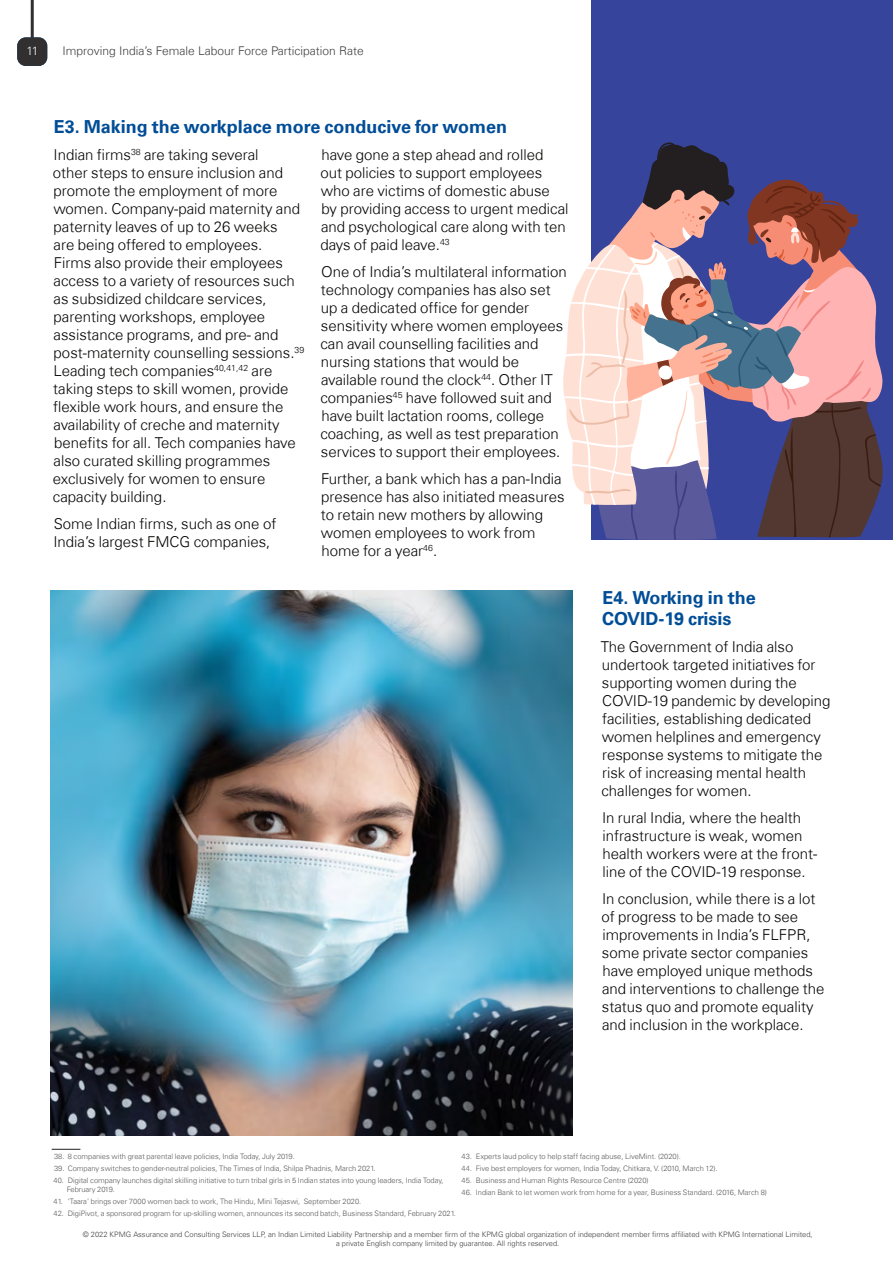
<style>
.page{position:relative;width:893px;height:1263px;background:#fff}
.page>*{position:absolute;margin:0;border:0;box-sizing:border-box;transform-origin:0 0}
.t1{font:700 18px/21px "Universfor KPMG";color:#014d97}
.t2{font:300 15px/18px "Universfor KPMG";color:#040503}
.t3{font:300 12px "Universfor KPMG";color:#3e3e3f}
.t4{font:300 12px "Universfor KPMG";color:#fff}
.t5{font:300 7.5px/9px "Universfor KPMG";color:#57585a}
.t6{font:300 7.5px/9px "Universfor KPMG";color:#3e3e3f;text-align:center}
</style>
<div class="page">
<div style="left:591px;top:0;width:302px;height:540px;background:#36449c"></div>
<img style="left:51px;top:590px;width:522px;height:545px">
<svg style="left:563px;top:142px;width:320px;height:398px"></svg>
<svg style="left:52px;top:1149px;width:28px;height:1px"></svg>
<hr style="left:31px;top:0;width:3px;height:46px;background:#312f30">
<div style="left:17px;top:37px;width:30px;height:29px;background:#312f30;border-radius:9px"></div>
<p class="t4" style="left:26px;top:44px;width:13px">11</p>
<p class="t3" style="left:63px;top:44px;width:303px">Improving India’s Female Labour Force Participation Rate</p>
<p class="t1" style="left:54px;top:117px;width:455px">E3. Making the workplace more conducive for women</p>
<p class="t2" style="left:53px;top:146px;width:253px">Indian firms<sup>38</sup> are taking several<br>other steps to ensure inclusion and promote the employment of more women. Company-paid maternity and paternity leaves of up to 26 weeks<br>are being offered to employees.<br>Firms also provide their employees access to a variety of resources such as subsidized childcare services, parenting workshops, employee assistance programs, and pre- and post-maternity counselling sessions.<sup>39<br></sup>Leading tech companies<sup>40,41,42</sup> are taking steps to skill women, provide flexible work hours, and ensure the availability of creche and maternity benefits for all. Tech companies have also curated skilling programmes exclusively for women to ensure capacity building.</p>
<p class="t2" style="left:53px;top:515px;width:224px">Some Indian firms, such as one of<br>India’s largest FMCG companies,</p>
<p class="t2" style="left:320px;top:146px;width:250px">have gone a step ahead and rolled<br>out policies to support employees who are victims of domestic abuse by providing access to urgent medical and psychological care along with ten days of paid leave.<sup>43</sup></p>
<p class="t2" style="left:320px;top:263px;width:248px">One of India’s multilateral information technology companies has also set up a dedicated office for gender sensitivity where women employees can avail counselling facilities and nursing stations that would be available round the clock<sup>44</sup>. Other IT companies<sup>45</sup> have followed suit and have built lactation rooms, college coaching, as well as test preparation services to support their employees.</p>
<p class="t2" style="left:321px;top:470px;width:245px">Further, a bank which has a pan-India presence has also initiated measures to retain new mothers by allowing women employees to work from home for a year<sup>46</sup>.</p>
<p class="t1" style="left:602px;top:588px;width:155px">E4. Working in the<br>COVID-19 crisis</p>
<p class="t2" style="left:601px;top:638px;width:231px">The Government of India also undertook targeted initiatives for supporting women during the<br>COVID-19 pandemic by developing facilities, establishing dedicated women helplines and emergency response systems to mitigate the risk of increasing mental health challenges for women.</p>
<p class="t2" style="left:602px;top:809px;width:217px">In rural India, where the health infrastructure is weak, women health workers were at the front&shy;line of the COVID-19 response.</p>
<p class="t2" style="left:601px;top:890px;width:224px">In conclusion, while there is a lot of progress to be made to see improvements in India’s FLFPR, some private sector companies have employed unique methods and interventions to challenge the status quo and promote equality and inclusion in the workplace.</p>
<p class="t5" style="left:461px;top:1152px;width:221px">43. Experts laud policy to help staff facing abuse, LiveMint. (2020).</p>
<p class="t5" style="left:461px;top:1164px;width:258px">44. Five best employers for women, India Today, Chitkara, V. (2010, March 12).</p>
<p class="t5" style="left:461px;top:1176px;width:189px">45. Business and Human Rights Resource Centre (2020)</p>
<p class="t5" style="left:461px;top:1188px;width:307px">46. Indian Bank to let women work from home for a year, Business Standard. (2016, March 8)</p>
<p class="t5" style="left:54px;top:1152px;width:242px">38. 8 companies with great parental leave policies, India Today, July 2019.</p>
<p class="t5" style="left:54px;top:1164px;width:323px">39. Company switches to gender-neutral policies, The Times of India, Shilpa Phadnis, March 2021.</p>
<p class="t5" style="left:67px;top:1176px;width:378px;text-indent:-13px">40. Digital company launches digital skilling initiative to turn tribal girls in 5 Indian states into young leaders, India Today,<br>February 2019.</p>
<p class="t5" style="left:54px;top:1197px;width:309px">41. ‘Taara’ brings over 7000 women back to work, The Hindu, Mini Tejaswi, September 2020.</p>
<p class="t5" style="left:54px;top:1209px;width:404px">42. DigiPivot, a sponsored program for up-skilling women, announces its second batch, Business Standard, February 2021.</p>
<p class="t6" style="left:83px;top:1230px;width:731px">© 2022 KPMG Assurance and Consulting Services LLP, an Indian Limited Liability Partnership and a member firm of the KPMG global organization of independent member firms affiliated with KPMG International Limited, a private English company limited by guarantee. All rights reserved.</p>
</div>
